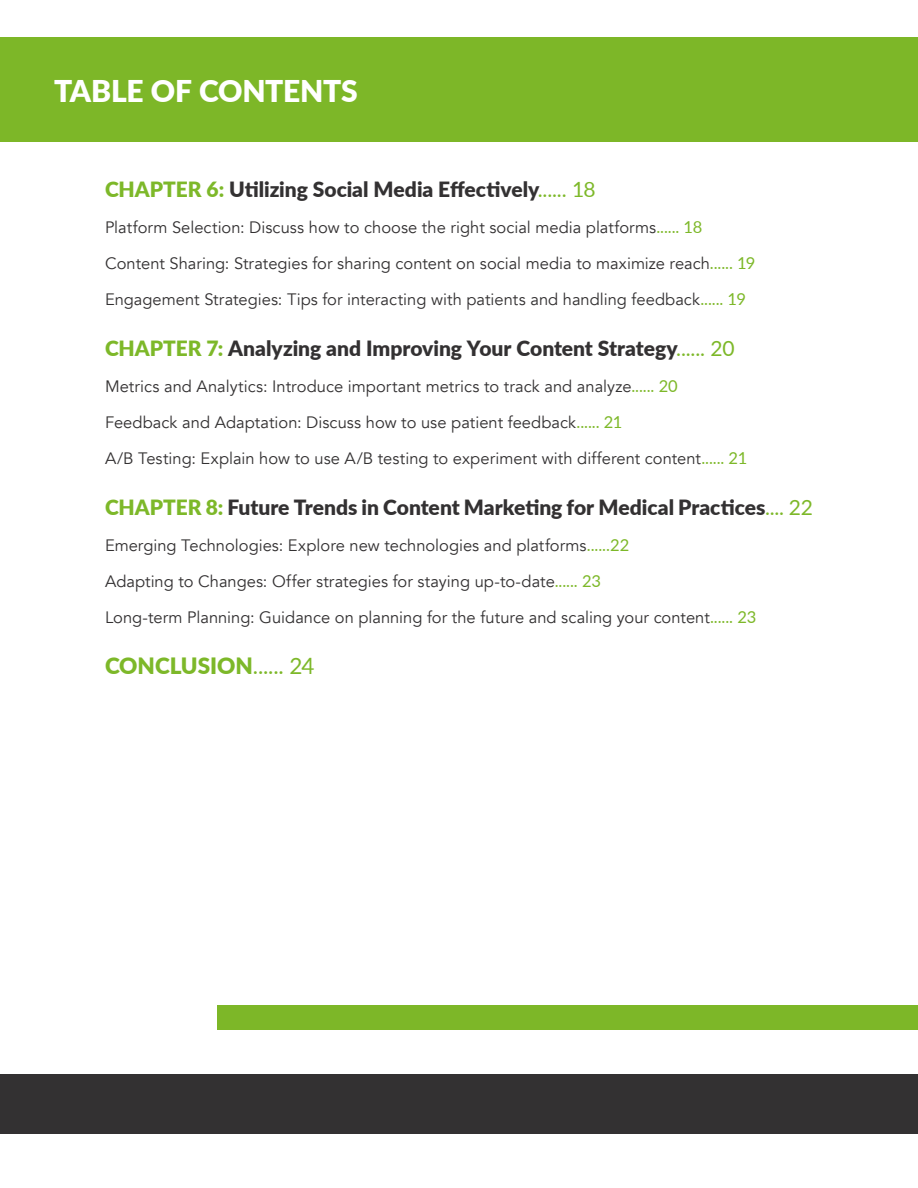
<style>
.page{position:relative;width:918px;height:1188px;background:#fff}
.page>*{position:absolute;margin:0;border:0;box-sizing:border-box;transform-origin:0 0}
.t1{font:900 30px "Lato";letter-spacing:-.01em;color:#fff}
.t2{font:900 22.5px "Lato";color:#7db829}
.t3{font:900 21px "Lato";color:#333132}
.t4{font:16.5px/36px "Avenir";color:#333132}
.s1{color:#7db829}
.s2{font-weight:400;color:#7db829}
.s3{font-family:"Lato";color:#7db829}
.s4{font-weight:400}
</style>
<div class="page">
<div style="left:0;top:38px;width:918px;height:104px;background:#7db728"></div>
<div style="left:0;top:1074px;width:918px;height:60px;background:#333132"></div>
<div style="left:218px;top:1005px;width:700px;height:25px;background:#7db728"></div>
<h1 class="t1" style="left:54px;top:68px;width:305px">TABLE OF CONTENTS</h1>
<p class="t3" style="left:105px;top:173px;width:492px"><span class="s1">CHAPTER 6:</span> Utilizing Social Media Effectively<span class="s2">...... 18</span></p>
<p class="t4" style="left:105px;top:209px;width:652px">Platform Selection: Discuss how to choose the right social media platforms<span class="s3">...... 18<br></span>Content Sharing: Strategies for sharing content on social media to maximize reach<span class="s3">...... 19<br></span>Engagement Strategies: Tips for interacting with patients and handling feedback<span class="s3">...... 19</span></p>
<p class="t3" style="left:105px;top:332px;width:631px"><span class="s1">CHAPTER 7:</span> Analyzing and Improving Your Content Strategy<span class="s2">...... 20</span></p>
<p class="t4" style="left:105px;top:368px;width:644px">Metrics and Analytics: Introduce important metrics to track and analyze<span class="s3">...... 20<br></span>Feedback and Adaptation: Discuss how to use patient feedback<span class="s3">...... 21<br></span>A/B Testing: Explain how to use A/B testing to experiment with different content<span class="s3">...... 21</span></p>
<p class="t3" style="left:105px;top:491px;width:710px"><span class="s1">CHAPTER 8:</span> Future Trends in Content Marketing for Medical Practices<span class="s2">.... 22</span></p>
<p class="t4" style="left:105px;top:527px;width:653px">Emerging Technologies: Explore new technologies and platforms<span class="s3">......22<br></span>Adapting to Changes: Offer strategies for staying up-to-date<span class="s3">...... 23<br></span>Long-term Planning: Guidance on planning for the future and scaling your content<span class="s3">...... 23</span></p>
<h2 class="t2" style="left:105px;top:648px;width:211px">CONCLUSION<span class="s4">...... 24</span></h2>
</div>
